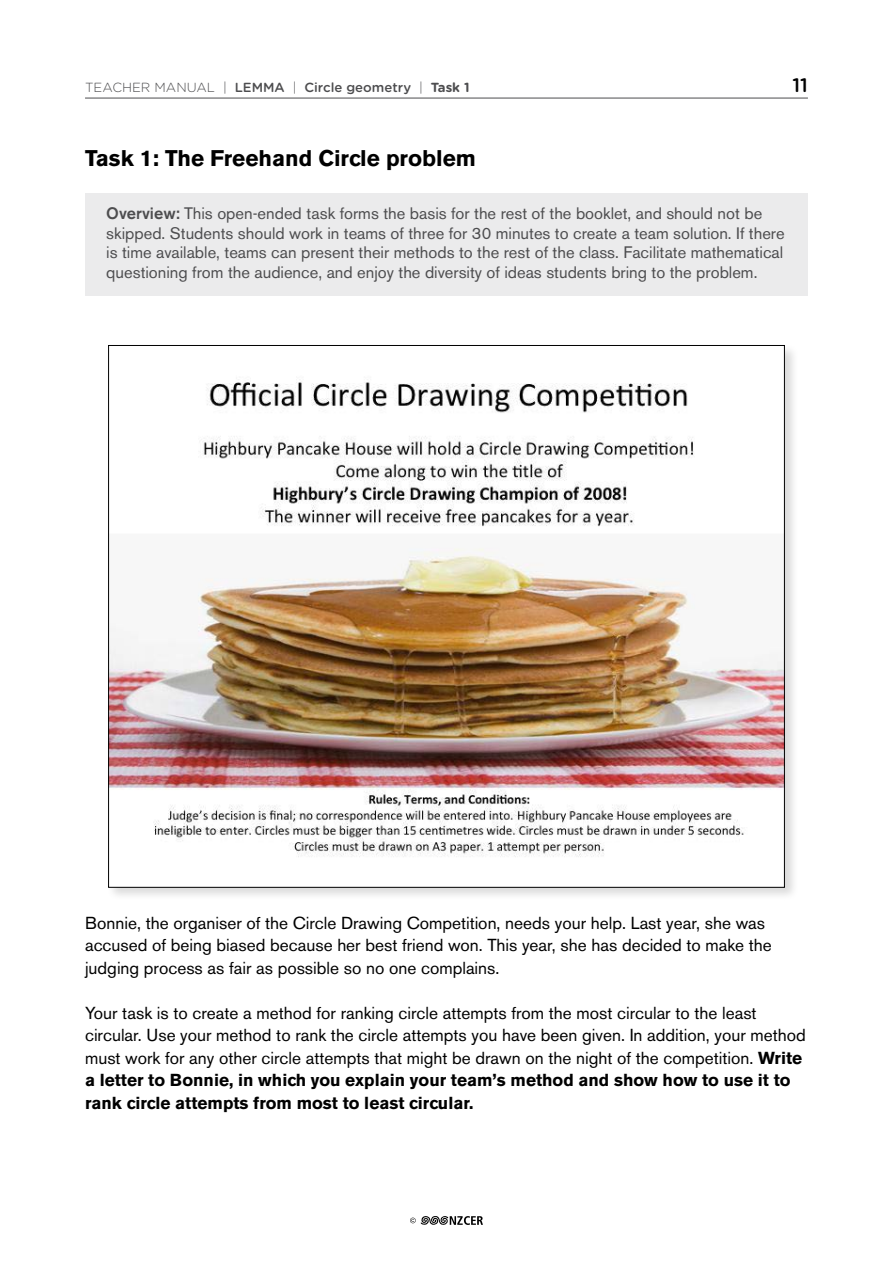
<style>
.page{position:relative;width:893px;height:1263px;background:#fff}
.page>*{position:absolute;margin:0;border:0;box-sizing:border-box;transform-origin:0 0}
.t1{font:700 22.5px "Akzidenz Grotesk BE";color:#000}
.t2{font:500 19.5px "Gotham Rounded";color:#000}
.t3{font:17.25px/22.5px "Akzidenz Grotesk BE";color:#000}
.t4{font:16.5px/19.8px "Akzidenz Grotesk BE";color:#4d4d4f}
.t5{font:500 13.2px "Gotham Rounded";color:#4d4d4f}
.s1{font-weight:300}
.s2{font-weight:700}
.s3{font-weight:500}
</style>
<div class="page">
<svg style="left:410px;top:1216px;width:73px;height:9px"></svg>
<hr style="left:85px;top:98px;width:723px;height:1px;background:#4d4d4f">
<div style="left:85px;top:193px;width:723px;height:102px;background:#ebebec"></div>
<div style="left:106px;top:343px;width:693px;height:559px;background:#000;opacity:.15"></div>
<div style="left:109px;top:345px;width:675px;height:542px;background:#fff"></div>
<img style="left:110px;top:382px;width:673px;height:475px">
<p class="t5" style="left:85px;top:78px;width:386px"><span class="s1">TEACHER MANUAL |</span> LEMMA <span class="s1">|</span> Circle geometry <span class="s1">|</span> <span class="s2">Task 1</span></p>
<p class="t2" style="left:792px;top:71px;width:17px">11</p>
<h1 class="t1" style="left:85px;top:145px;width:392px">Task 1: The Freehand Circle problem</h1>
<p class="t4" style="left:106px;top:203px;width:680px"><span class="s3">Overview:</span> This open-ended task forms the basis for the rest of the booklet, and should not be skipped. Students should work in teams of three for 30 minutes to create a team solution. If there is time available, teams can present their methods to the rest of the class. Facilitate mathematical questioning from the audience, and enjoy the diversity of ideas students bring to the problem.</p>
<p class="t3" style="left:85px;top:912px;width:688px">Bonnie, the organiser of the Circle Drawing Competition, needs your help. Last year, she was accused of being biased because her best friend won. This year, she has decided to make the judging process as fair as possible so no one complains.</p>
<p class="t3" style="left:85px;top:1002px;width:722px">Your task is to create a method for ranking circle attempts from the most circular to the least circular. Use your method to rank the circle attempts you have been given. In addition, your method must work for any other circle attempts that might be drawn on the night of the competition. <span class="s2">Write a letter to Bonnie, in which you explain your team’s method and show how to use it to rank circle attempts from most to least circular.</span></p>
</div>
